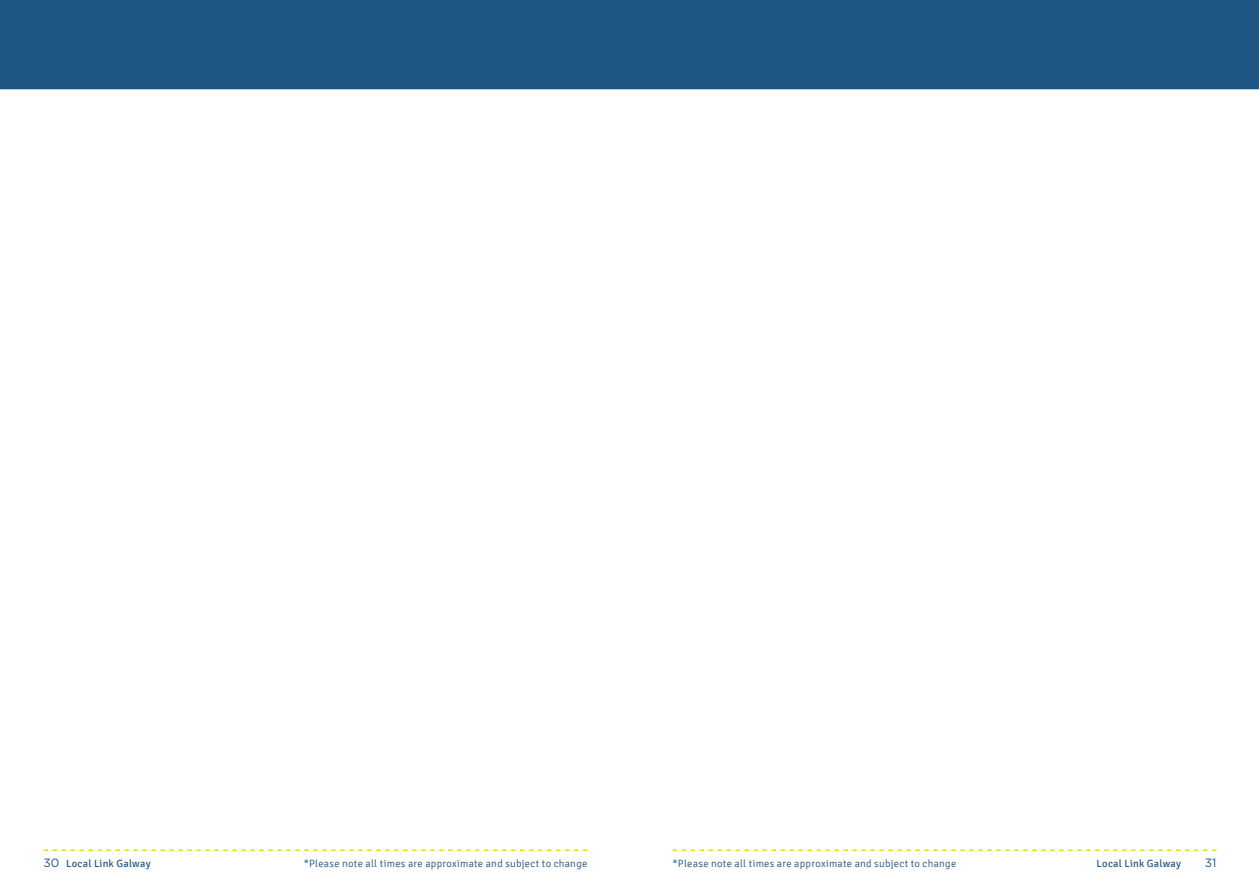
<style>
.page{position:relative;width:1259px;height:893px;background:#fff}
.page>*{position:absolute;margin:0;border:0;box-sizing:border-box;transform-origin:0 0}
.t1{font:12px "Gotham";color:#205683}
.t2{font:300 10.5px "Signika";letter-spacing:.025em;color:#205683}
.t3{font:10.5px "Signika";letter-spacing:.02em;color:#205683}
.s1{font-family:"Gotham";font-size:12px}
</style>
<div class="page">
<svg style="left:44px;top:849px;width:543px;height:2px"></svg>
<svg style="left:672px;top:849px;width:544px;height:2px"></svg>
<div style="left:0;top:0;width:1259px;height:89px;background:#205683"></div>
<p class="t3" style="left:44px;top:857px;width:109px"><span class="s1">30</span> Local Link Galway</p>
<p class="t2" style="left:304px;top:857px;width:285px">*Please note all times are approximate and subject to change</p>
<p class="t2" style="left:672px;top:857px;width:285px">*Please note all times are approximate and subject to change</p>
<p class="t3" style="left:1096px;top:857px;width:86px">Local Link Galway</p>
<p class="t1" style="left:1204px;top:855px;width:13px">31</p>
</div>
